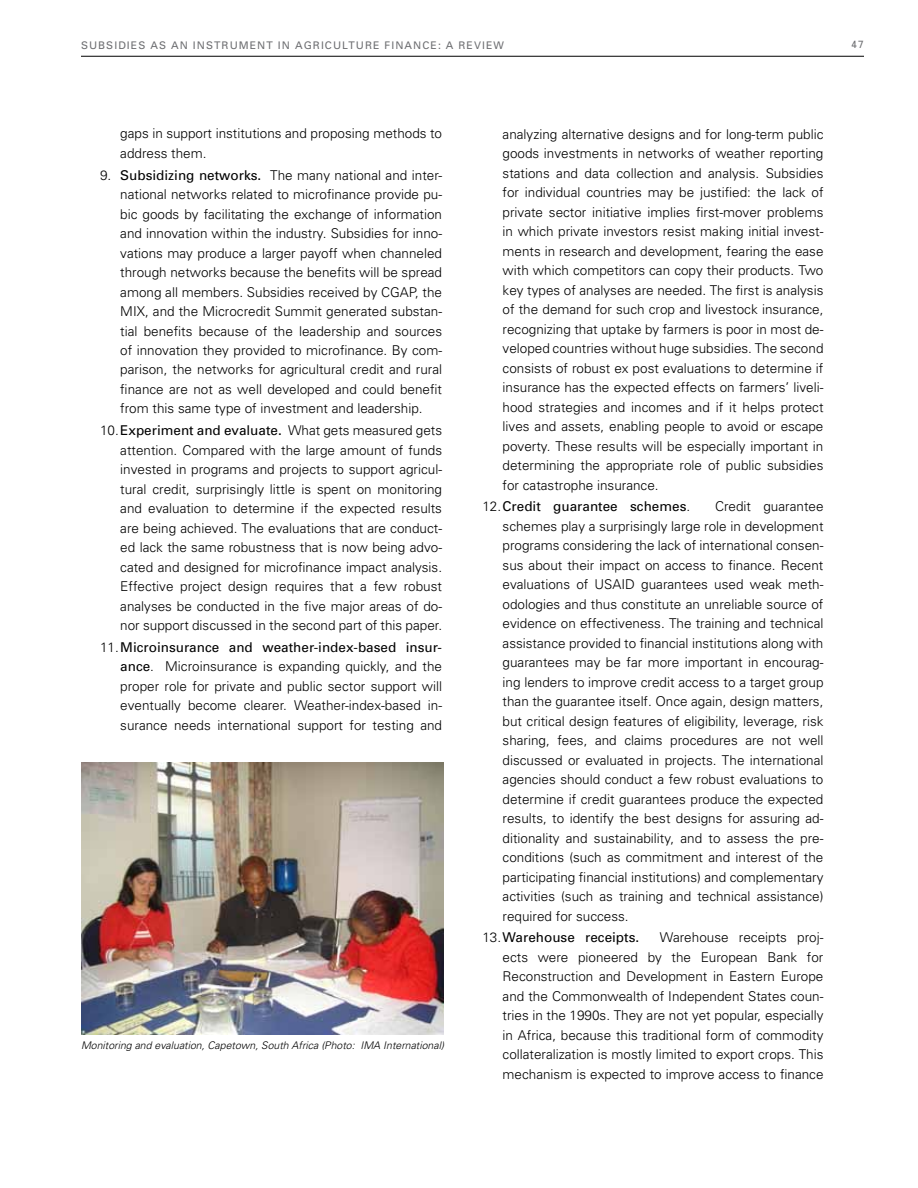
<style>
.page{position:relative;width:918px;height:1188px;background:#fff}
.page>*{position:absolute;margin:0;border:0;box-sizing:border-box;transform-origin:0 0}
.t1{font:300 13.5px/19.5px "Univers";color:#000;text-align:justify}
.t2{font:13.5px "Univers";color:#000}
.t3{font:italic 300 10.5px "Univers";color:#000}
.t4{font:10.5px "Univers";letter-spacing:.1em;color:#6d6e71}
.s1{font-weight:400}
.s2{font-weight:300}
</style>
<div class="page">
<hr style="left:81px;top:56px;width:783px;height:1px;background:#000">
<img style="left:81px;top:762px;width:363px;height:273px">
<p class="t4" style="left:81px;top:39px;width:425px">SUBSIDIES AS AN INSTRUMENT IN AGRICULTURE FINANCE: A REVIEW</p>
<p class="t4" style="left:851px;top:38px;width:14px">47</p>
<p class="t1" style="left:120px;top:124px;width:323px">gaps in support institutions and proposing methods to address them.</p>
<p class="t1" style="left:120px;top:165px;width:323px;text-indent:-20px">9. <span class="s1">Subsidizing networks.</span> The many national and inter&shy;national networks related to microfinance provide pu&shy;bic goods by facilitating the exchange of information and innovation within the industry. Subsidies for inno&shy;vations may produce a larger payoff when channeled through networks because the benefits will be spread among all members. Subsidies received by CGAP, the MIX, and the Microcredit Summit generated substan&shy;tial benefits because of the leadership and sources of innovation they provided to microfinance. By com&shy;parison, the networks for agricultural credit and rural finance are not as well developed and could benefit from this same type of investment and leadership.</p>
<p class="t1" style="left:120px;top:421px;width:323px;text-indent:-20px">10.<span class="s1">Experiment and evaluate.</span> What gets measured gets attention. Compared with the large amount of funds invested in programs and projects to support agricul&shy;tural credit, surprisingly little is spent on monitoring and evaluation to determine if the expected results are being achieved. The evaluations that are conduct&shy;ed lack the same robustness that is now being advo&shy;cated and designed for microfinance impact analysis.<br>Effective project design requires that a few robust analyses be conducted in the five major areas of do&shy;nor support discussed in the second part of this paper.</p>
<p class="t1" style="left:120px;top:637px;width:323px;text-indent:-20px">11.<span class="s1">Microinsurance and weather-index-based insur&shy;ance</span>. Microinsurance is expanding quickly, and the proper role for private and public sector support will eventually become clearer. Weather-index-based in&shy;surance needs international support for testing and</p>
<p class="t3" style="left:81px;top:1039px;width:364px">Monitoring and evaluation, Capetown, South Africa (Photo: IMA International)</p>
<p class="t1" style="left:503px;top:124px;width:322px">analyzing alternative designs and for long-term public goods investments in networks of weather reporting stations and data collection and analysis. Subsidies for individual countries may be justified: the lack of private sector initiative implies first-mover problems in which private investors resist making initial invest&shy;ments in research and development, fearing the ease with which competitors can copy their products. Two key types of analyses are needed. The first is analysis of the demand for such crop and livestock insurance, recognizing that uptake by farmers is poor in most de&shy;veloped countries without huge subsidies. The second consists of robust ex post evaluations to determine if insurance has the expected effects on farmers’ liveli&shy;hood strategies and incomes and if it helps protect lives and assets, enabling people to avoid or escape poverty. These results will be especially important in determining the appropriate role of public subsidies for catastrophe insurance.</p>
<p class="t2" style="left:482px;top:498px;width:209px"><span class="s2">12.</span>Credit guarantee schemes<span class="s2">.</span></p>
<p class="t1" style="left:503px;top:497px;width:322px;text-indent:212px">Credit guarantee schemes play a surprisingly large role in development programs considering the lack of international consen&shy;sus about their impact on access to finance. Recent evaluations of USAID guarantees used weak meth&shy;odologies and thus constitute an unreliable source of evidence on effectiveness. The training and technical assistance provided to financial institutions along with guarantees may be far more important in encourag&shy;ing lenders to improve credit access to a target group than the guarantee itself. Once again, design matters, but critical design features of eligibility, leverage, risk sharing, fees, and claims procedures are not well discussed or evaluated in projects. The international agencies should conduct a few robust evaluations to determine if credit guarantees produce the expected results, to identify the best designs for assuring ad&shy;ditionality and sustainability, and to assess the pre&shy;conditions (such as commitment and interest of the participating financial institutions) and complementary activities (such as training and technical assistance) required for success.</p>
<p class="t2" style="left:482px;top:929px;width:158px"><span class="s2">13.</span>Warehouse receipts.</p>
<p class="t1" style="left:503px;top:928px;width:322px;text-indent:157px">Warehouse receipts proj&shy;ects were pioneered by the European Bank for Reconstruction and Development in Eastern Europe and the Commonwealth of Independent States coun&shy;tries in the 1990s. They are not yet popular, especially in Africa, because this traditional form of commodity collateralization is mostly limited to export crops. This mechanism is expected to improve access to finance</p>
</div>
